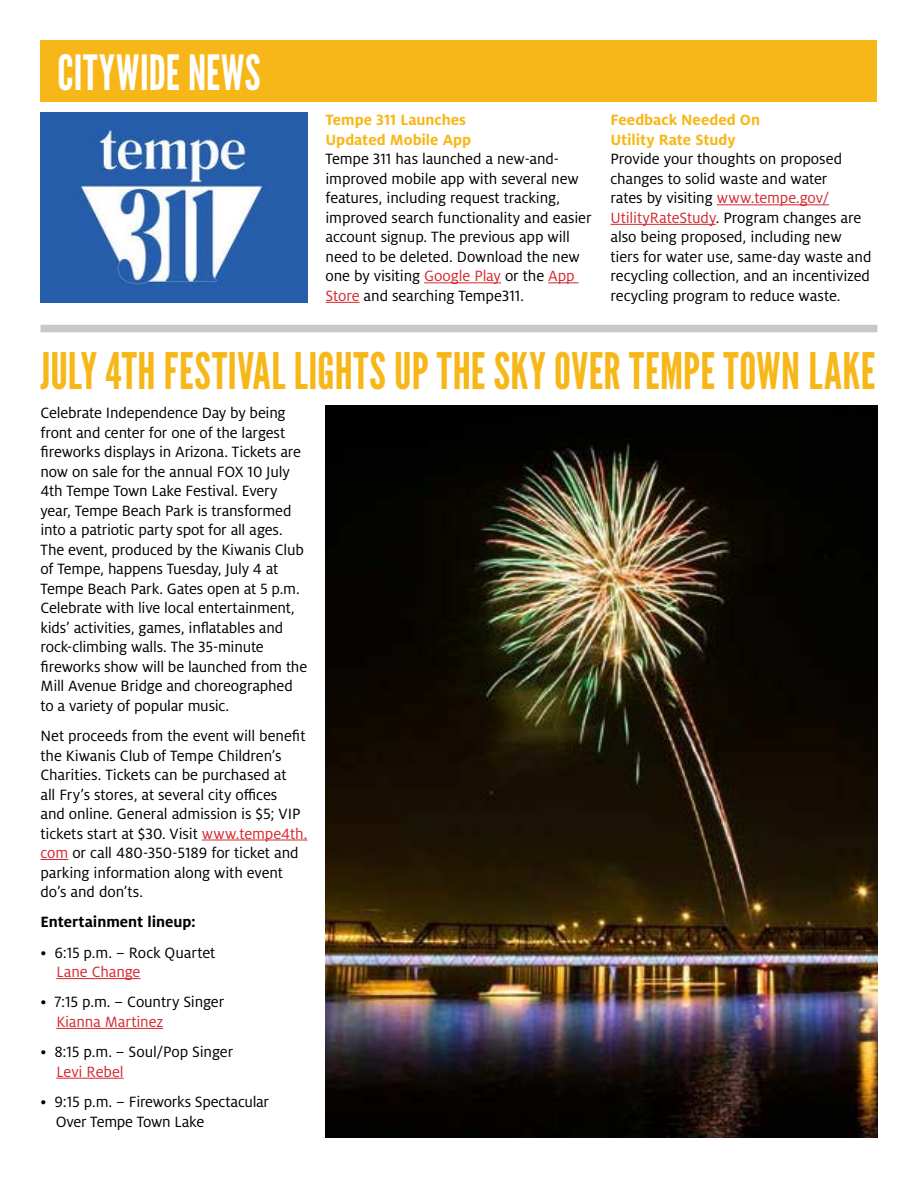
<style>
.page{position:relative;width:918px;height:1188px;background:#fff}
.page>*{position:absolute;margin:0;border:0;box-sizing:border-box;transform-origin:0 0}
.t1{font:50.25px "League Gothic";letter-spacing:.01em;color:#f7b718;scale:.95 1}
.t2{font:48.45px "League Gothic";letter-spacing:.01em;color:#fff;scale:.95 1}
.t3{font:16.5px/19.5px "Milo OT";letter-spacing:-.01em;color:#000}
.t4{font:700 16.5px/19.5px "Milo OT";color:#f7b718}
.t5{font:16.5px "Milo OT";letter-spacing:-.005em;color:#d52931}
.t6{font:700 16.5px "Milo OT";letter-spacing:-.005em;color:#000}
.s1{color:#d52931}
</style>
<div class="page">
<hr style="left:202px;top:839px;width:105px;height:2px;background:#d52931">
<svg style="left:40px;top:859px;width:28px;height:1px"></svg>
<hr style="left:56px;top:978px;width:85px;height:1px;background:#d52931">
<hr style="left:56px;top:1028px;width:107px;height:1px;background:#d52931">
<hr style="left:56px;top:1078px;width:68px;height:1px;background:#d52931">
<hr style="left:424px;top:282px;width:77px;height:1px;background:#d52931">
<hr style="left:548px;top:282px;width:31px;height:1px;background:#d52931">
<hr style="left:326px;top:302px;width:34px;height:1px;background:#d52931">
<hr style="left:717px;top:204px;width:112px;height:1px;background:#d52931">
<hr style="left:610px;top:224px;width:106px;height:1px;background:#d52931">
<div style="left:40px;top:325px;width:838px;height:7px;background:#c7c8ca"></div>
<img style="left:325px;top:405px;width:552px;height:732px">
<img style="left:40px;top:112px;width:268px;height:191px">
<div style="left:40px;top:40px;width:838px;height:62px;background:#f7b718"></div>
<h2 class="t2" style="left:58px;top:43px;width:215px">CITYWIDE NEWS</h2>
<p class="t4" style="left:326px;top:110px;width:147px">Tempe 311 Launches<br>Updated Mobile App</p>
<p class="t3" style="left:326px;top:150px;width:268px">Tempe 311 has launched a new-and&shy;improved mobile app with several new features, including request tracking, improved search functionality and easier account signup. The previous app will need to be deleted. Download the new one by visiting <span class="s1">Google Play</span> or the <span class="s1">App Store</span> and searching Tempe311.</p>
<p class="t4" style="left:610px;top:110px;width:151px">Feedback Needed On<br>Utility Rate Study</p>
<p class="t3" style="left:610px;top:150px;width:262px">Provide your thoughts on proposed changes to solid waste and water<br>rates by visiting <span class="s1">www.tempe.gov/ UtilityRateStudy</span>. Program changes are also being proposed, including new tiers for water use, same-day waste and recycling collection, and an incentivized recycling program to reduce waste.</p>
<h1 class="t1" style="left:40px;top:342px;width:881px">JULY 4TH FESTIVAL LIGHTS UP THE SKY OVER TEMPE TOWN LAKE</h1>
<p class="t3" style="left:40px;top:403px;width:268px">Celebrate Independence Day by being front and center for one of the largest fireworks displays in Arizona. Tickets are now on sale for the annual FOX 10 July 4th Tempe Town Lake Festival. Every year, Tempe Beach Park is transformed into a patriotic party spot for all ages.<br>The event, produced by the Kiwanis Club of Tempe, happens Tuesday, July 4 at Tempe Beach Park. Gates open at 5 p.m.<br>Celebrate with live local entertainment, kids’ activities, games, inflatables and rock-climbing walls. The 35-minute fireworks show will be launched from the Mill Avenue Bridge and choreographed to a variety of popular music.</p>
<p class="t3" style="left:40px;top:726px;width:268px">Net proceeds from the event will benefit the Kiwanis Club of Tempe Children’s Charities. Tickets can be purchased at<br>all Fry’s stores, at several city offices<br>and online. General admission is $5; VIP tickets start at $30. Visit <span class="s1">www.tempe4th. com</span> or call 480-350-5189 for ticket and parking information along with event do’s and don’ts.</p>
<p class="t6" style="left:40px;top:913px;width:157px">Entertainment lineup:</p>
<p class="t3" style="left:40px;top:943px;width:176px">• 6:15 p.m. – Rock Quartet</p>
<p class="t5" style="left:56px;top:963px;width:86px">Lane Change</p>
<p class="t3" style="left:40px;top:993px;width:185px">• 7:15 p.m. – Country Singer</p>
<p class="t5" style="left:56px;top:1013px;width:108px">Kianna Martinez</p>
<p class="t3" style="left:40px;top:1042px;width:194px">• 8:15 p.m. – Soul/Pop Singer</p>
<p class="t5" style="left:56px;top:1063px;width:69px">Levi Rebel</p>
<p class="t3" style="left:56px;top:1092px;width:215px;text-indent:-15px">• 9:15 p.m. – Fireworks Spectacular<br>Over Tempe Town Lake</p>
</div>
